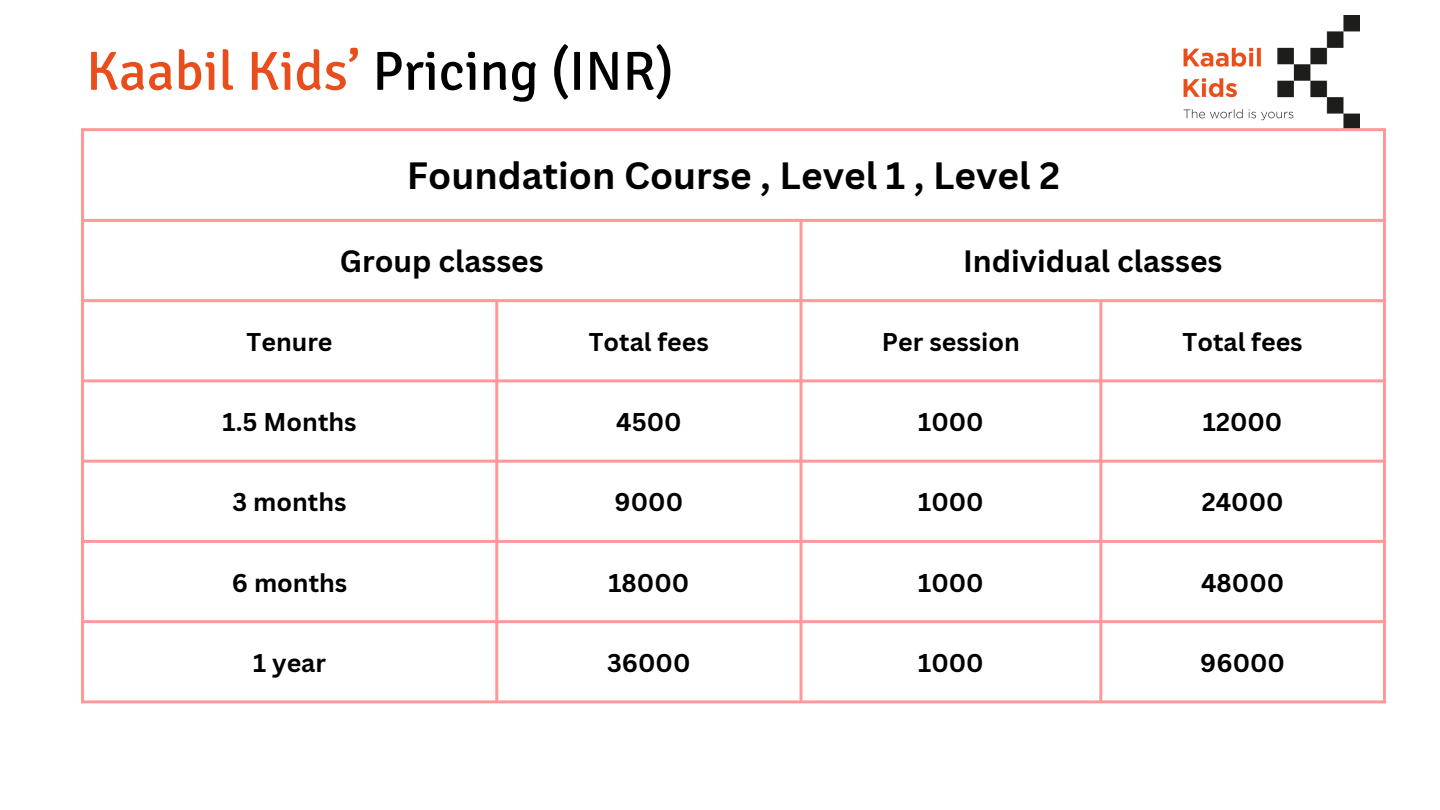
<style>
.page{position:relative;width:1440px;height:810px;background:#fff}
.page>*{position:absolute;margin:0;border:0;box-sizing:border-box;transform-origin:0 0}
.t1{font:55px "Signika";color:#000}
.t2{font:700 37px "Canva Sans";color:#000}
.t3{font:700 30px "Canva Sans";color:#000}
.t4{font:700 25px "Canva Sans";color:#000}
.s1{color:#e84d1b}
</style>
<div class="page">
<img style="left:1184px;top:15px;width:175px;height:113px">
<hr style="left:81px;top:131px;width:3px;height:569px;background:#f99">
<hr style="left:495px;top:302px;width:3px;height:398px;background:#f99">
<hr style="left:800px;top:222px;width:2px;height:478px;background:#f99">
<hr style="left:1099px;top:302px;width:3px;height:398px;background:#f99">
<hr style="left:1383px;top:131px;width:3px;height:569px;background:#f99">
<hr style="left:81px;top:128px;width:1305px;height:3px;background:#f99">
<hr style="left:81px;top:219px;width:1305px;height:3px;background:#f99">
<hr style="left:81px;top:299px;width:1305px;height:3px;background:#f99">
<hr style="left:81px;top:379px;width:1305px;height:3px;background:#f99">
<hr style="left:81px;top:460px;width:1305px;height:3px;background:#f99">
<hr style="left:81px;top:540px;width:1305px;height:3px;background:#f99">
<hr style="left:81px;top:620px;width:1305px;height:3px;background:#f99">
<hr style="left:81px;top:700px;width:1305px;height:3px;background:#f99">
<p class="t1" style="left:86px;top:38px;width:589px"><span class="s1">Kaabil Kids’</span> Pricing (INR)</p>
<h1 class="t2" style="left:407px;top:149px;width:655px">Foundation Course , Level 1 , Level 2</h1>
<p class="t3" style="left:340px;top:240px;width:206px">Group classes</p>
<p class="t3" style="left:963px;top:240px;width:261px">Individual classes</p>
<p class="t4" style="left:247px;top:324px;width:87px">Tenure</p>
<p class="t4" style="left:589px;top:324px;width:122px">Total fees</p>
<p class="t4" style="left:882px;top:324px;width:139px">Per session</p>
<p class="t4" style="left:1183px;top:324px;width:122px">Total fees</p>
<p class="t4" style="left:223px;top:404px;width:136px">1.5 Months</p>
<p class="t4" style="left:616px;top:404px;width:67px">4500</p>
<p class="t4" style="left:918px;top:404px;width:67px">1000</p>
<p class="t4" style="left:1203px;top:404px;width:81px">12000</p>
<p class="t4" style="left:233px;top:485px;width:115px">3 months</p>
<p class="t4" style="left:615px;top:485px;width:70px">9000</p>
<p class="t4" style="left:918px;top:485px;width:67px">1000</p>
<p class="t4" style="left:1202px;top:485px;width:83px">24000</p>
<p class="t4" style="left:232px;top:565px;width:117px">6 months</p>
<p class="t4" style="left:608px;top:565px;width:82px">18000</p>
<p class="t4" style="left:918px;top:565px;width:67px">1000</p>
<p class="t4" style="left:1201px;top:565px;width:85px">48000</p>
<p class="t4" style="left:253px;top:645px;width:74px">1 year</p>
<p class="t4" style="left:607px;top:645px;width:85px">36000</p>
<p class="t4" style="left:918px;top:645px;width:67px">1000</p>
<p class="t4" style="left:1200px;top:645px;width:86px">96000</p>
</div>
